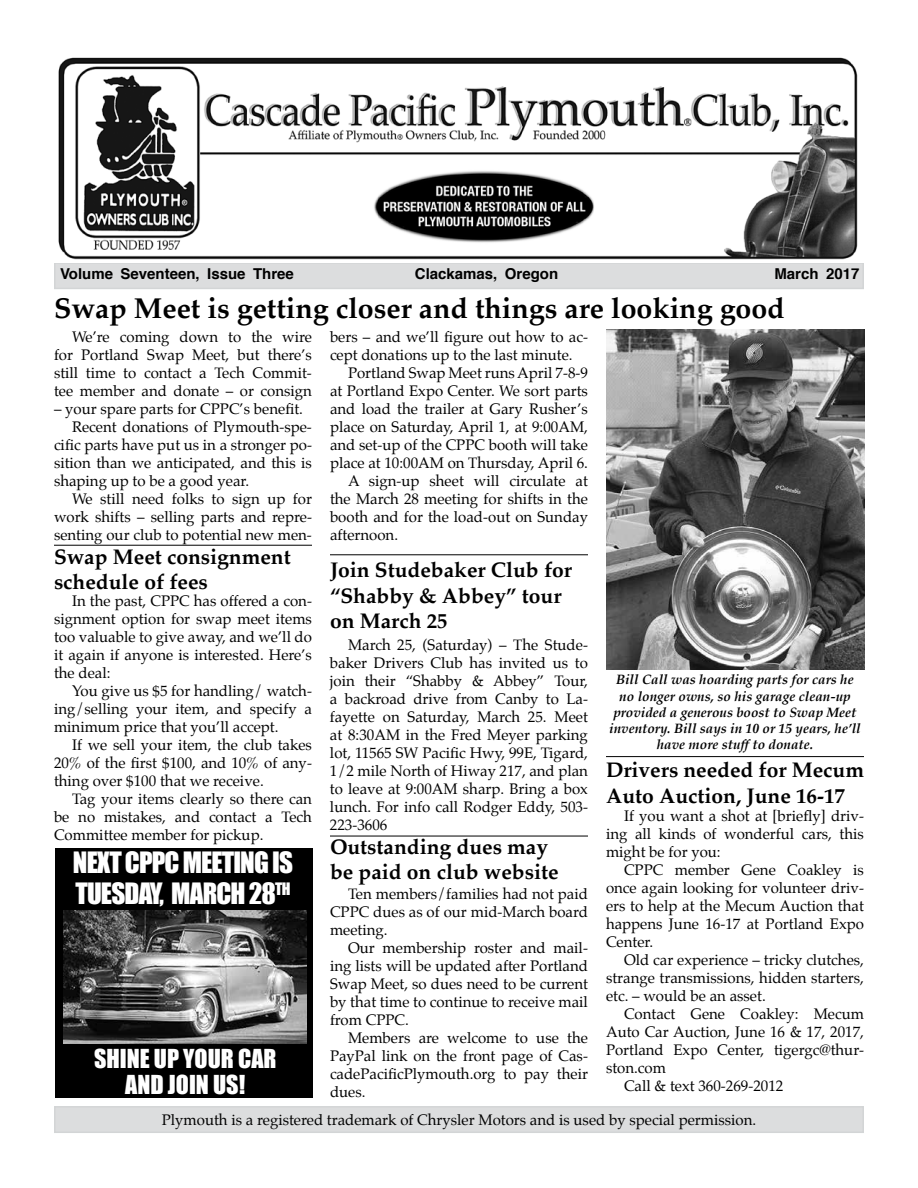
<style>
.page{position:relative;width:918px;height:1188px;background:#fff}
.page>*{position:absolute;margin:0;border:0;box-sizing:border-box;transform-origin:0 0}
.t1{font:700 28.5px "Palatino";color:#000}
.t2{font:27px/31.5px "Impact";letter-spacing:-.03em;color:#fff}
.t3{font:24px/25.5px "Impact";color:#fff;text-align:center}
.t4{font:700 21px/25.2px "Palatino";color:#000}
.t5{font:15px/18px "Palatino";color:#000;text-align:justify}
.t6{font:700 15px "Helvetica";color:#000}
.t7{font:italic 700 13.5px/16.2px "Palatino";color:#000;text-align:center}
</style>
<div class="page">
<div style="left:54px;top:1106px;width:810px;height:27px;background:#dcddde"></div>
<div style="left:54px;top:262px;width:810px;height:27px;background:#dcddde"></div>
<img style="left:54px;top:57px;width:810px;height:206px">
<hr style="left:330px;top:836px;width:258px;height:1px;background:#000">
<hr style="left:606px;top:756px;width:258px;height:1px;background:#000">
<div style="left:56px;top:848px;width:258px;height:249px;background:#000"></div>
<img style="left:63px;top:910px;width:244px;height:133px">
<hr style="left:54px;top:545px;width:258px;height:1px;background:#000">
<img style="left:606px;top:329px;width:258px;height:341px">
<hr style="left:330px;top:554px;width:258px;height:1px;background:#000">
<p class="t6" style="left:60px;top:262px;width:235px">Volume Seventeen, Issue Three</p>
<p class="t6" style="left:415px;top:262px;width:145px">Clackamas, Oregon</p>
<p class="t6" style="left:774px;top:262px;width:87px">March 2017</p>
<h1 class="t1" style="left:54px;top:284px;width:732px">Swap Meet is getting closer and things are looking good</h1>
<p class="t5" style="left:54px;top:328px;width:260px;text-indent:18px">We’re coming down to the wire for Portland Swap Meet, but there’s still time to contact a Tech Commit&shy;tee member and donate – or consign</p>
<p class="t5" style="left:54px;top:400px;width:251px">– your spare parts for CPPC’s benefit.</p>
<p class="t5" style="left:72px;top:418px;width:241px">Recent donations of Plymouth-spe-</p>
<p class="t5" style="left:54px;top:436px;width:259px">cific parts have put us in a stronger po-</p>
<p class="t5" style="left:54px;top:454px;width:260px">sition than we anticipated, and this is</p>
<p class="t5" style="left:54px;top:472px;width:197px">shaping up to be a good year.</p>
<p class="t5" style="left:72px;top:490px;width:242px">We still need folks to sign up for</p>
<p class="t5" style="left:54px;top:508px;width:260px">work shifts – selling parts and repre-</p>
<p class="t5" style="left:54px;top:526px;width:259px">senting our club to potential new men-</p>
<p class="t5" style="left:330px;top:328px;width:260px">bers – and we’ll figure out how to ac&shy;cept donations up to the last minute.</p>
<p class="t5" style="left:348px;top:364px;width:242px">Portland Swap Meet runs April 7-8-9</p>
<p class="t5" style="left:330px;top:382px;width:260px">at Portland Expo Center. We sort parts</p>
<p class="t5" style="left:330px;top:400px;width:259px">and load the trailer at Gary Rusher’s</p>
<p class="t5" style="left:330px;top:418px;width:259px">place on Saturday, April 1, at 9:00AM,</p>
<p class="t5" style="left:330px;top:436px;width:260px">and set-up of the CPPC booth will take</p>
<p class="t5" style="left:330px;top:454px;width:259px">place at 10:00AM on Thursday, April 6.</p>
<p class="t5" style="left:348px;top:472px;width:242px">A sign-up sheet will circulate at</p>
<p class="t5" style="left:330px;top:490px;width:260px">the March 28 meeting for shifts in the</p>
<p class="t5" style="left:330px;top:508px;width:260px">booth and for the load-out on Sunday</p>
<p class="t5" style="left:330px;top:526px;width:70px">afternoon.</p>
<h3 class="t4" style="left:54px;top:544px;width:238px">Swap Meet consignment schedule of fees</h3>
<p class="t5" style="left:54px;top:592px;width:260px;text-indent:18px">In the past, CPPC has offered a con&shy;signment option for swap meet items too valuable to give away, and we’ll do it again if anyone is interested. Here’s the deal:</p>
<p class="t5" style="left:54px;top:682px;width:259px;text-indent:18px">You give us $5 for handling/ watch&shy;ing/selling your item, and specify a minimum price that you’ll accept.</p>
<p class="t5" style="left:54px;top:736px;width:259px;text-indent:18px">If we sell your item, the club takes 20% of the first $100, and 10% of any&shy;thing over $100 that we receive.</p>
<p class="t5" style="left:54px;top:790px;width:260px;text-indent:18px">Tag your items clearly so there can be no mistakes, and contact a Tech Committee member for pickup.</p>
<h2 class="t2" style="left:73px;top:846px;width:222px">NEXT CPPC MEETING IS<br>TUESDAY, MARCH 28<sup>TH</sup></h2>
<h3 class="t3" style="left:94px;top:1046px;width:184px">SHINE UP YOUR CAR<br>AND JOIN US!</h3>
<h3 class="t4" style="left:330px;top:557px;width:244px">Join Studebaker Club for “Shabby &amp; Abbey” tour on March 25</h3>
<p class="t5" style="left:330px;top:636px;width:260px;text-indent:18px">March 25, (Saturday) – The Stude&shy;baker Drivers Club has invited us to join their “Shabby &amp; Abbey” Tour, a backroad drive from Canby to La&shy;fayette on Saturday, March 25. Meet at 8:30AM in the Fred Meyer parking lot, 11565 SW Pacific Hwy, 99E, Tigard, 1/2 mile North of Hiway 217, and plan to leave at 9:00AM sharp. Bring a box lunch. For info call Rodger Eddy, 503- 223-3606</p>
<h3 class="t4" style="left:330px;top:833px;width:230px">Outstanding dues may be paid on club website</h3>
<p class="t5" style="left:330px;top:884px;width:260px;text-indent:18px">Ten members/families had not paid CPPC dues as of our mid-March board meeting.</p>
<p class="t5" style="left:330px;top:938px;width:260px;text-indent:18px">Our membership roster and mail&shy;ing lists will be updated after Portland Swap Meet, so dues need to be current by that time to continue to receive mail from CPPC.</p>
<p class="t5" style="left:330px;top:1028px;width:260px;text-indent:18px">Members are welcome to use the PayPal link on the front page of Cas&shy;cadePacificPlymouth.org to pay their dues.</p>
<p class="t7" style="left:609px;top:672px;width:253px">Bill Call was hoarding parts for cars he no longer owns, so his garage clean-up provided a generous boost to Swap Meet inventory. Bill says in 10 or 15 years, he’ll have more stuff to donate.</p>
<h3 class="t4" style="left:606px;top:757px;width:260px">Drivers needed for Mecum<br>Auto Auction, June 16-17</h3>
<p class="t5" style="left:606px;top:806px;width:260px;text-indent:18px">If you want a shot at [briefly] driv&shy;ing all kinds of wonderful cars, this might be for you:</p>
<p class="t5" style="left:606px;top:860px;width:260px;text-indent:18px">CPPC member Gene Coakley is once again looking for volunteer driv&shy;ers to help at the Mecum Auction that happens June 16-17 at Portland Expo Center.</p>
<p class="t5" style="left:606px;top:950px;width:259px;text-indent:18px">Old car experience – tricky clutches, strange transmissions, hidden starters, etc. – would be an asset.</p>
<p class="t5" style="left:624px;top:1004px;width:241px">Contact Gene Coakley: Mecum</p>
<p class="t5" style="left:606px;top:1022px;width:259px">Auto Car Auction, June 16 &amp; 17, 2017,</p>
<p class="t5" style="left:606px;top:1040px;width:259px">Portland Expo Center, tigergc@thur-</p>
<p class="t5" style="left:606px;top:1058px;width:62px">ston.com</p>
<p class="t5" style="left:624px;top:1076px;width:161px">Call &amp; text 360-269-2012</p>
<p class="t5" style="left:162px;top:1111px;width:596px">Plymouth is a registered trademark of Chrysler Motors and is used by special permission.</p>
</div>
